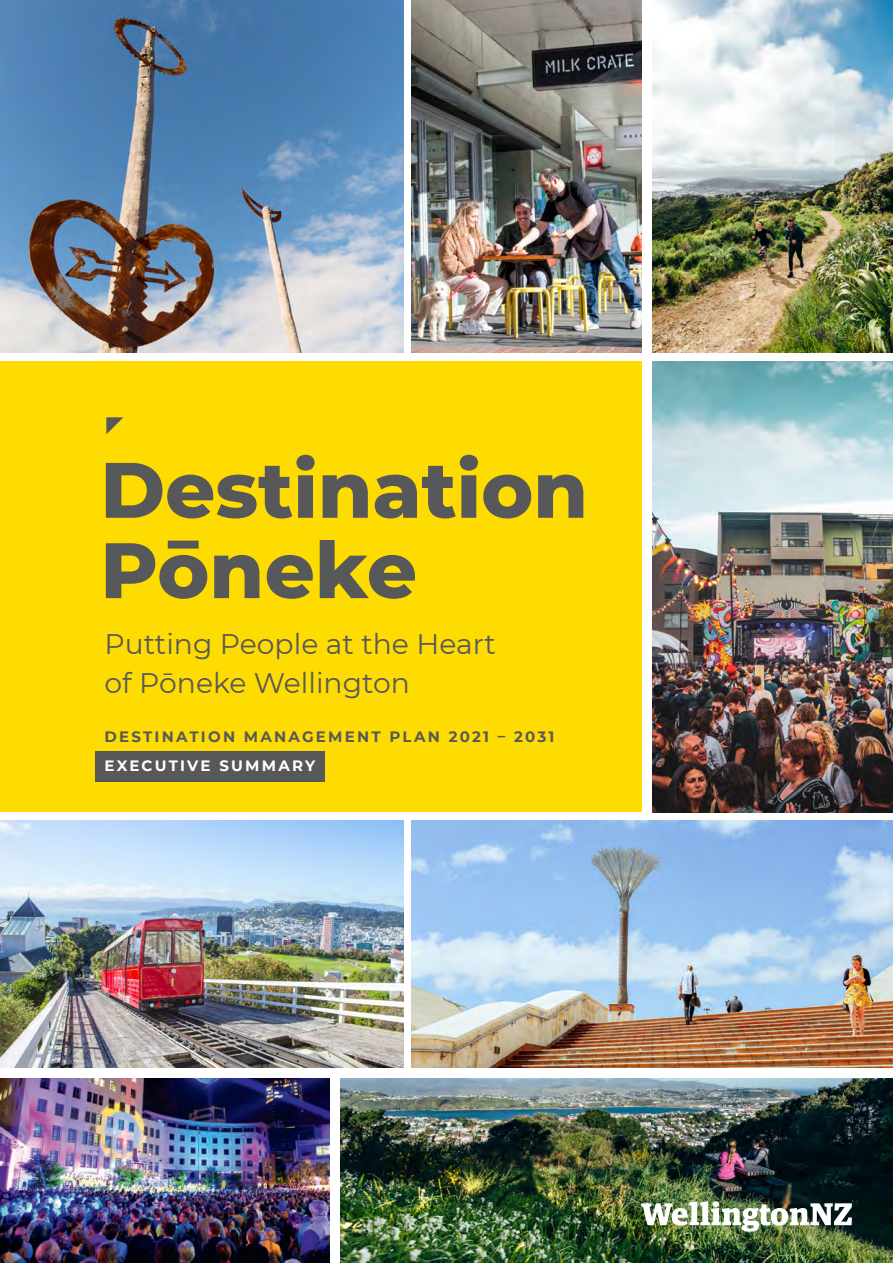
<style>
.page{position:relative;width:893px;height:1263px;background:#fff}
.page>*{position:absolute;margin:0;border:0;box-sizing:border-box;transform-origin:0 0}
.t1{font:800 78.3px/80.2px "Montserrat";color:#57585a}
.t2{font:28.2px/39.3px "Montserrat";color:#57585a}
.DM_H1B{font:700 15px "Montserrat";letter-spacing:.15em;color:#57585a}
.DM_H1B-2{font:700 15px "Montserrat";letter-spacing:.145em;color:#fff}
</style>
<div class="page">
<div style="left:0;top:361px;width:641px;height:451px;background:#ffdc01"></div>
<img style="left:0;top:0;width:403px;height:353px">
<img style="left:412px;top:0;width:229px;height:353px">
<img style="left:652px;top:0;width:241px;height:353px">
<img style="left:652px;top:361px;width:241px;height:451px">
<img style="left:412px;top:821px;width:481px;height:246px">
<img style="left:0;top:821px;width:403px;height:246px">
<img style="left:0;top:1078px;width:330px;height:185px">
<img style="left:340px;top:1078px;width:553px;height:185px">
<img style="left:641px;top:1201px;width:211px;height:31px">
<div style="left:96px;top:751px;width:229px;height:30px;background:#57585a"></div>
<svg style="left:106px;top:417px;width:17px;height:17px"></svg>
<p class="t1" style="left:100px;top:445px;width:489px">Destination<br>Pōneke</p>
<p class="t2" style="left:104px;top:623px;width:393px">Putting People at the Heart of Pōneke Wellington</p>
<p class="DM_H1B" style="left:104px;top:726px;width:451px">DESTINATION MANAGEMENT PLAN 2021 – 2031</p>
<p class="DM_H1B-2" style="left:104px;top:755px;width:212px">EXECUTIVE SUMMARY</p>
</div>
